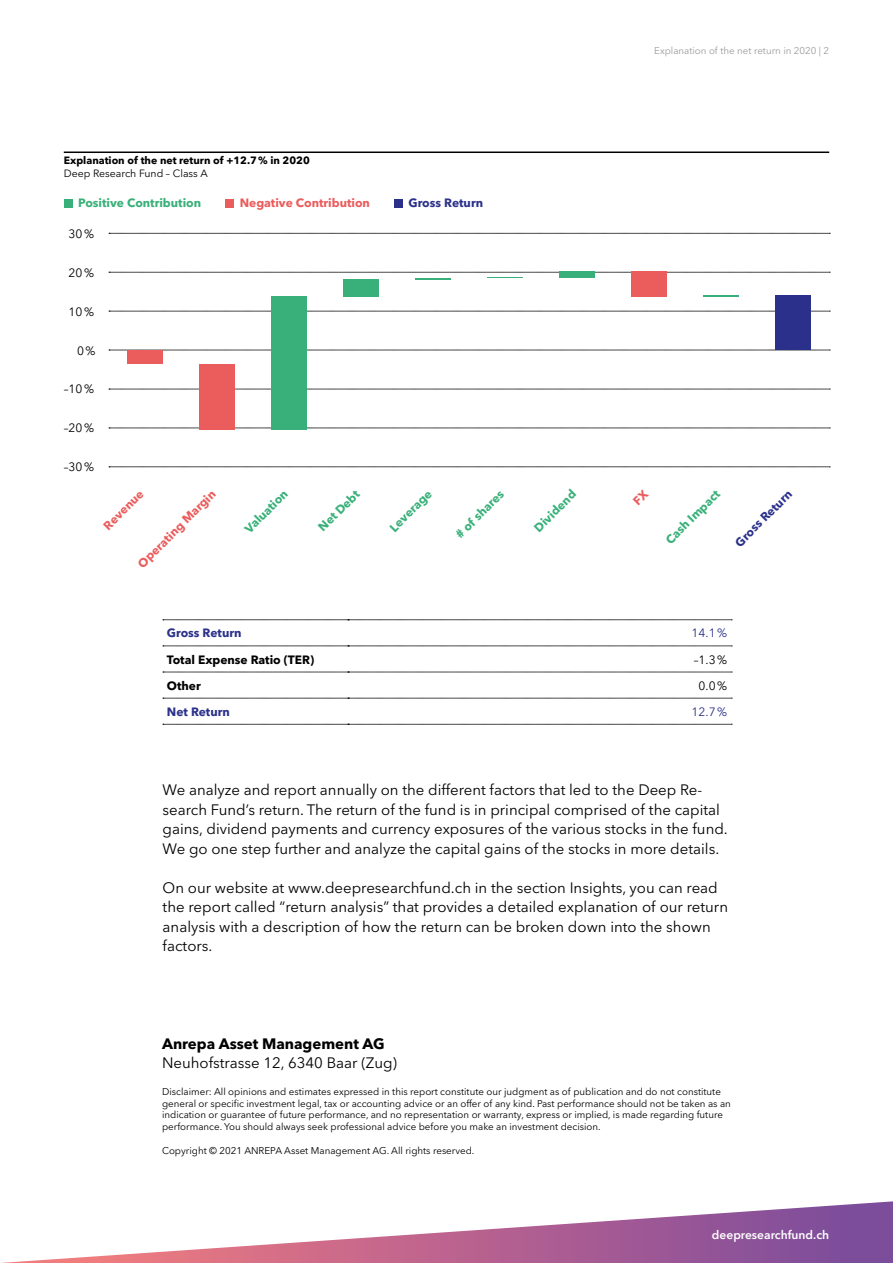
<style>
.page{position:relative;width:893px;height:1263px;background:#fff}
.page>*{position:absolute;margin:0;border:0;box-sizing:border-box;transform-origin:0 0}
.t1{font:15px/19.5px "Avenir Next LT Pro";color:#000}
.t2{font:700 15px "Avenir Next LT Pro";color:#000}
.t3{font:700 12px "Avenir Next LT Pro";color:#39b079}
.t4{font:700 12px "Avenir Next LT Pro";color:#2b318a}
.t5{font:700 12px "Avenir Next LT Pro";color:#eb5d5d}
.t6{font:12px "Avenir Next LT Pro";color:#000}
.t7{font:700 12px "Avenir Next LT Pro";color:#000}
.t8{font:600 12px "Avenir Next LT Pro";color:#fff}
.t9{font:12px "Avenir Next LT Pro";color:#2b318a}
.t10{font:700 10.5px "Avenir Next LT Pro";color:#000}
.t11{font:10.5px "Avenir Next LT Pro";color:#000}
.t12{font:9.75px/11.7px "Avenir Next LT Pro";color:#000}
.t13{font:9.75px "Avenir Next LT Pro";color:#9c9c9d}
</style>
<div class="page">
<svg style="left:1px;top:1201px;width:892px;height:62px"></svg>
<hr style="left:64px;top:151px;width:765px;height:2px;background:#000">
<svg style="left:163px;top:619px;width:569px;height:1px"></svg>
<svg style="left:163px;top:646px;width:569px;height:1px"></svg>
<svg style="left:163px;top:672px;width:569px;height:1px"></svg>
<svg style="left:163px;top:698px;width:569px;height:1px"></svg>
<svg style="left:163px;top:724px;width:569px;height:1px"></svg>
<div style="left:64px;top:199px;width:8px;height:8px;background:#39b079"></div>
<div style="left:225px;top:199px;width:9px;height:8px;background:#eb5d5d"></div>
<div style="left:394px;top:199px;width:9px;height:8px;background:#2b318a"></div>
<svg style="left:109px;top:350px;width:721px;height:1px"></svg>
<svg style="left:109px;top:311px;width:721px;height:1px"></svg>
<svg style="left:109px;top:272px;width:721px;height:1px"></svg>
<svg style="left:109px;top:233px;width:721px;height:1px"></svg>
<div style="left:775px;top:295px;width:36px;height:55px;background:#2b318a"></div>
<div style="left:631px;top:271px;width:36px;height:25px;background:#eb5d5d"></div>
<div style="left:271px;top:297px;width:36px;height:53px;background:#39b079"></div>
<div style="left:343px;top:279px;width:36px;height:18px;background:#39b079"></div>
<hr style="left:415px;top:278px;width:36px;height:1px;background:#39b079">
<hr style="left:487px;top:277px;width:36px;height:1px;background:#39b079">
<div style="left:559px;top:271px;width:36px;height:6px;background:#39b079"></div>
<hr style="left:703px;top:295px;width:36px;height:1px;background:#39b079">
<svg style="left:109px;top:467px;width:721px;height:1px"></svg>
<svg style="left:109px;top:428px;width:721px;height:1px"></svg>
<svg style="left:109px;top:389px;width:721px;height:1px"></svg>
<div style="left:127px;top:350px;width:36px;height:14px;background:#eb5d5d"></div>
<div style="left:199px;top:364px;width:36px;height:66px;background:#eb5d5d"></div>
<div style="left:271px;top:350px;width:36px;height:80px;background:#39b079"></div>
<p class="t10" style="left:64px;top:154px;width:247px">Explanation of the net return of +12.7% in 2020</p>
<p class="t11" style="left:64px;top:167px;width:145px">Deep Research Fund – Class A</p>
<p class="t3" style="left:78px;top:196px;width:124px">Positive Contribution</p>
<p class="t5" style="left:240px;top:196px;width:132px">Negative Contribution</p>
<p class="t4" style="left:409px;top:196px;width:76px">Gross Return</p>
<p class="t6" style="left:69px;top:226px;width:27px">30%</p>
<p class="t6" style="left:69px;top:265px;width:27px">20%</p>
<p class="t6" style="left:69px;top:304px;width:27px">10%</p>
<p class="t6" style="left:77px;top:343px;width:20px">0%</p>
<p class="t6" style="left:64px;top:382px;width:32px">–10%</p>
<p class="t6" style="left:64px;top:421px;width:32px">–20%</p>
<p class="t6" style="left:64px;top:460px;width:32px">–30%</p>
<p class="t13" style="left:654px;top:45px;width:176px">Explanation of the net return in 2020 | 2</p>
<p class="t5" style="left:135px;top:560px;width:106px;rotate:-45deg">Operating Margin</p>
<p class="t3" style="left:242px;top:525px;width:57px;rotate:-45deg">Valuation</p>
<p class="t3" style="left:315px;top:524px;width:54px;rotate:-45deg">Net Debt</p>
<p class="t3" style="left:387px;top:524px;width:55px;rotate:-45deg">Leverage</p>
<p class="t3" style="left:452px;top:531px;width:64px;rotate:-45deg"># of shares</p>
<p class="t3" style="left:531px;top:524px;width:55px;rotate:-45deg">Dividend</p>
<p class="t4" style="left:732px;top:539px;width:76px;rotate:-45deg">Gross Return</p>
<p class="t3" style="left:663px;top:537px;width:73px;rotate:-45deg">Cash Impact</p>
<p class="t5" style="left:100px;top:522px;width:52px;rotate:-45deg">Revenue</p>
<p class="t4" style="left:167px;top:626px;width:76px">Gross Return</p>
<p class="t9" style="left:692px;top:626px;width:37px">14.1%</p>
<p class="t7" style="left:167px;top:652px;width:149px">Total Expense Ratio (TER)</p>
<p class="t6" style="left:694px;top:652px;width:35px">–1.3%</p>
<p class="t7" style="left:167px;top:678px;width:35px">Other</p>
<p class="t6" style="left:699px;top:678px;width:30px">0.0%</p>
<p class="t4" style="left:167px;top:704px;width:65px">Net Return</p>
<p class="t9" style="left:692px;top:704px;width:37px">12.7%</p>
<p class="t1" style="left:163px;top:780px;width:567px">We analyze and report annually on the different factors that led to the Deep Re&shy;search Fund’s return. The return of the fund is in principal comprised of the capital gains, dividend payments and currency exposures of the various stocks in the fund.<br>We go one step further and analyze the capital gains of the stocks in more details.</p>
<p class="t1" style="left:163px;top:878px;width:567px">On our website at www.deepresearchfund.ch in the section Insights, you can read the report called “return analysis” that provides a detailed explanation of our return analysis with a description of how the return can be broken down into the shown factors.</p>
<p class="t2" style="left:162px;top:1034px;width:224px">Anrepa Asset Management AG</p>
<p class="t1" style="left:162px;top:1053px;width:236px">Neuhofstrasse 12, 6340 Baar (Zug)</p>
<p class="t12" style="left:162px;top:1086px;width:570px">Disclaimer: All opinions and estimates expressed in this report constitute our judgment as of publication and do not constitute general or specific investment legal, tax or accounting advice or an offer of any kind. Past performance should not be taken as an indication or guarantee of future performance, and no representation or warranty, express or implied, is made regarding future performance. You should always seek professional advice before you make an investment decision.</p>
<p class="t12" style="left:162px;top:1144px;width:314px">Copyright © 2021 ANREPA Asset Management AG. All rights reserved.</p>
<p class="t8" style="left:712px;top:1227px;width:119px">deepresearchfund.ch</p>
</div>
